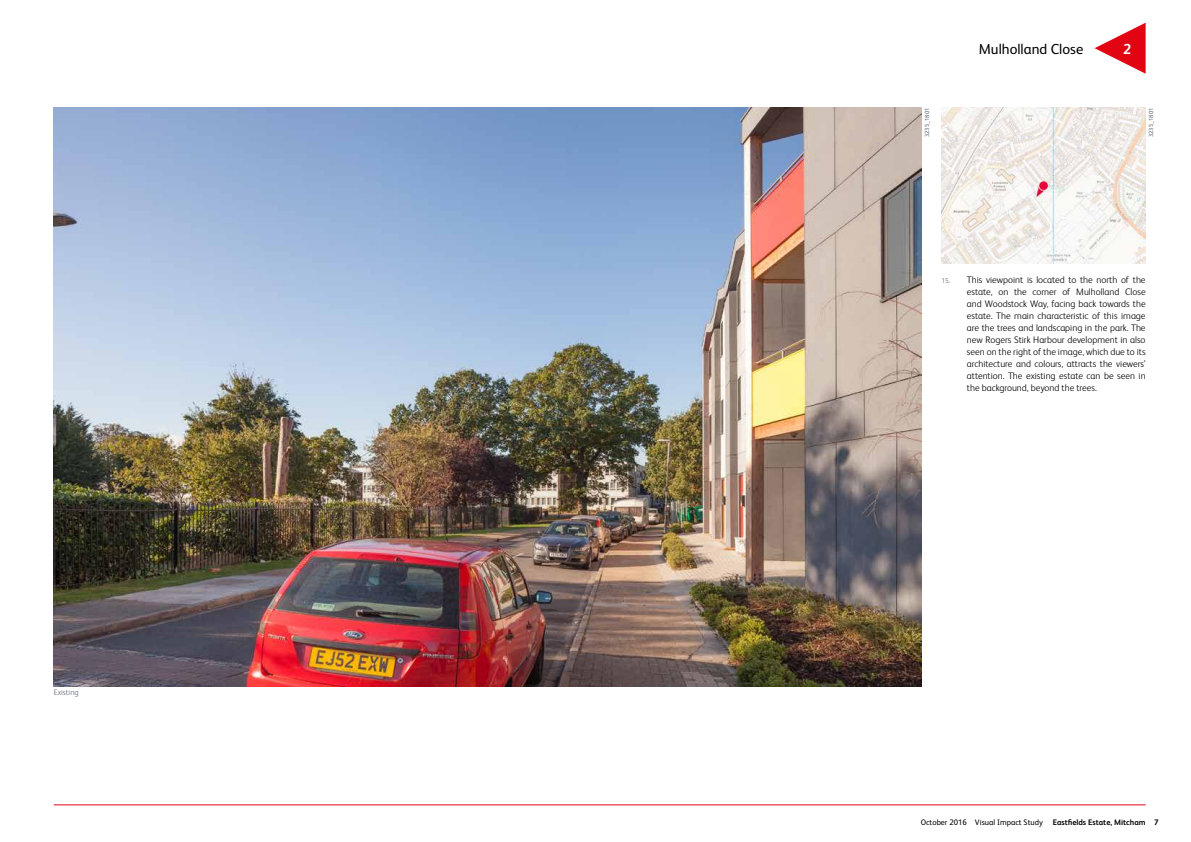
<style>
.page{position:relative;width:1191px;height:842px;background:#fff}
.page>*{position:absolute;margin:0;border:0;box-sizing:border-box;transform-origin:0 0}
.t1{font:14.5px "FS Albert Pro";color:#000}
.t2{font:700 14.5px "FS Albert Pro";color:#fff}
.t3{font:300 9.5px/12px "FS Albert Pro";color:#000;text-align:justify}
.t4{font:8px "FS Albert Pro";color:#000}
.t5{font:300 8px "FS Albert Pro";color:#5f6872}
.t6{font:6px "FS Albert Pro";color:#5f6872}
.s1{font-size:7px;color:#5f6872}
.s2{font-weight:700}
</style>
<div class="page">
<hr style="left:54px;top:805px;width:1091px;height:1px;background:#e30413">
<svg style="left:1094px;top:23px;width:51px;height:51px"></svg>
<img style="left:54px;top:108px;width:867px;height:578px">
<img style="left:941px;top:108px;width:204px;height:156px">
<p class="t5" style="left:54px;top:687px;width:26px">Existing</p>
<h1 class="t1" style="left:978px;top:38px;width:106px">Mulholland Close</h1>
<h1 class="t2" style="left:1123px;top:39px;width:10px">2</h1>
<p class="t6" style="left:922px;top:137px;width:31px;rotate:-90deg">3235_1801</p>
<p class="t6" style="left:1146px;top:137px;width:31px;rotate:-90deg">3235_1801</p>
<p class="t3" style="left:967px;top:273px;width:180px;text-indent:-26px"><span class="s1">15.</span> This viewpoint is located to the north of the estate, on the corner of Mulholland Close and Woodstock Way, facing back towards the estate. The main characteristic of this image are the trees and landscaping in the park. The new Rogers Stirk Harbour development in also seen on the right of the image, which due to its architecture and colours, attracts the viewers’ attention. The existing estate can be seen in the background, beyond the trees.</p>
<p class="t4" style="left:920px;top:816px;width:239px">October 2016 Visual Impact Study <span class="s2">Eastfields Estate, Mitcham 7</span></p>
</div>
